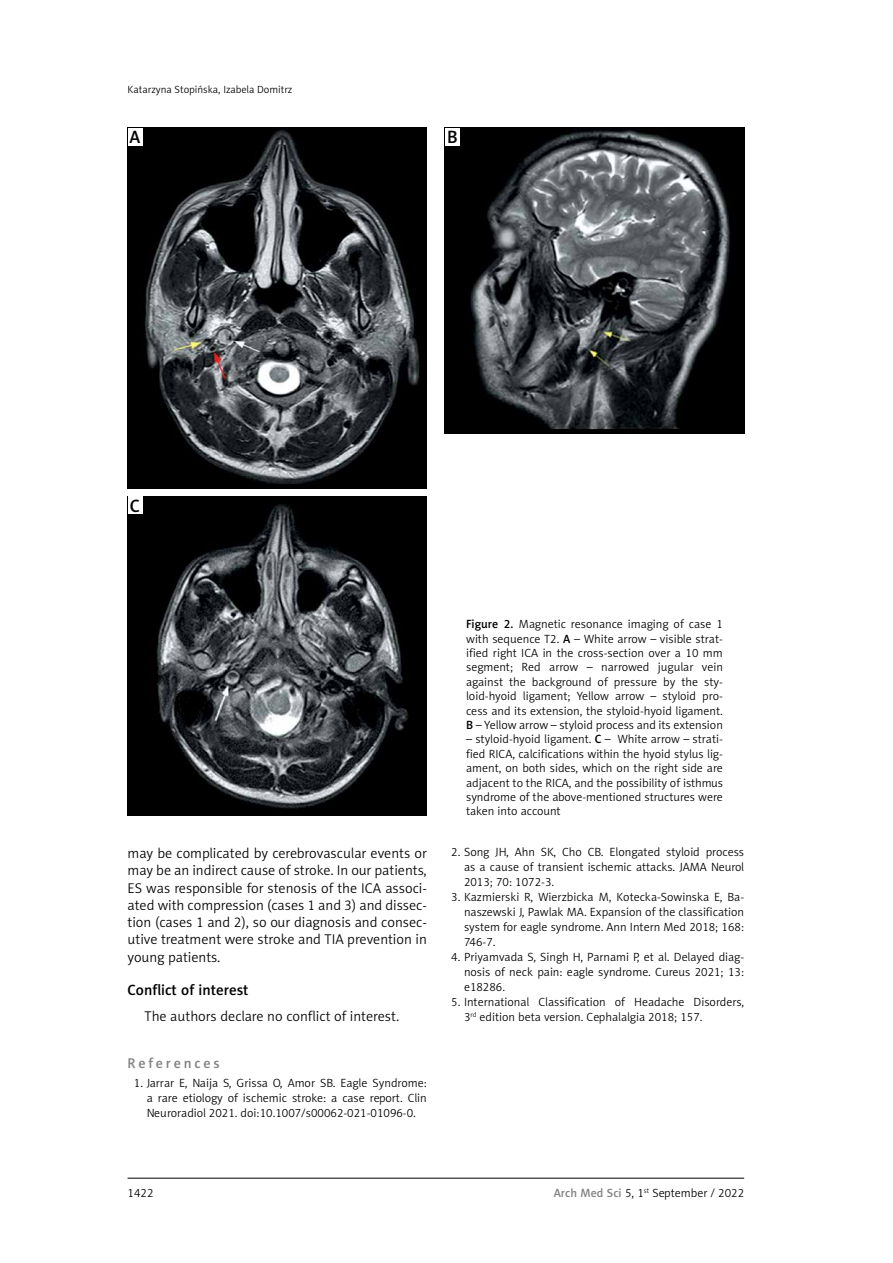
<style>
.page{position:relative;width:893px;height:1263px;background:#fff}
.page>*{position:absolute;margin:0;border:0;box-sizing:border-box;transform-origin:0 0}
.t1{font:18px "Naomi Sans EFN Medium";color:#000}
.t2{font:15px "Naomi Sans EFN Medium";color:#000}
.t3{font:14.25px/17.2px "Naomi Sans EFN Light";color:#000;text-align:justify}
.t4{font:14.25px "Naomi Sans EFN Medium";letter-spacing:.195em;color:#808285}
.t5{font:12px/14.4px "Naomi Sans EFN Light";color:#000;text-align:justify}
.t6{font:10.5px "Naomi Sans EFN Light";color:#000}
.s1{font-family:"Naomi Sans EFN Medium"}
.s2{font-family:"Naomi Sans EFN Medium";color:#808285}
</style>
<div class="page">
<hr style="left:128px;top:1178px;width:616px;height:1px;background:#000">
<img style="left:128px;top:128px;width:299px;height:360px">
<img style="left:445px;top:128px;width:299px;height:306px">
<img style="left:128px;top:496px;width:299px;height:319px">
<div style="left:128px;top:128px;width:14px;height:17px;background:#fff"></div>
<div style="left:445px;top:128px;width:15px;height:17px;background:#fff"></div>
<div style="left:128px;top:496px;width:14px;height:18px;background:#fff"></div>
<p class="t6" style="left:128px;top:83px;width:166px">Katarzyna Stopińska, Izabela Domitrz</p>
<h1 class="t1" style="left:130px;top:126px;width:12px">A</h1>
<h1 class="t1" style="left:447px;top:126px;width:12px">B</h1>
<h1 class="t1" style="left:130px;top:495px;width:12px">C</h1>
<p class="t3" style="left:128px;top:844px;width:301px">may be complicated by cerebrovascular events or may be an indirect cause of stroke. In our patients, ES was responsible for stenosis of the ICA associ&shy;ated with compression (cases 1 and 3) and dissec&shy;tion (cases 1 and 2), so our diagnosis and consec&shy;utive treatment were stroke and TIA prevention in young patients.</p>
<p class="t2" style="left:128px;top:981px;width:123px">Conflict of interest</p>
<p class="t3" style="left:145px;top:1007px;width:256px">The authors declare no conflict of interest.</p>
<p class="t4" style="left:128px;top:1055px;width:94px">References</p>
<p class="t5" style="left:147px;top:1076px;width:282px;line-height:15px;text-indent:-13px">1. Jarrar E, Naija S, Grissa O, Amor SB. Eagle Syndrome: a rare etiology of ischemic stroke: a case report. Clin Neuroradiol 2021. doi:10.1007/s00062-021-01096-0.</p>
<p class="t5" style="left:466px;top:617px;width:258px"><span class="s1">Figure 2.</span> Magnetic resonance imaging of case 1 with sequence T2. <span class="s1">A</span> – White arrow – visible strat&shy;ified right ICA in the cross-section over a 10 mm segment; Red arrow – narrowed jugular vein against the background of pressure by the sty&shy;loid-hyoid ligament; Yellow arrow – styloid pro&shy;cess and its extension, the styloid-hyoid ligament.<br><span class="s1">B</span> – Yellow arrow – styloid process and its extension</p>
<p class="t5" style="left:466px;top:732px;width:258px">– styloid-hyoid ligament. <span class="s1">C</span> – White arrow – strati&shy;fied RICA, calcifications within the hyoid stylus lig&shy;ament, on both sides, which on the right side are adjacent to the RICA, and the possibility of isthmus syndrome of the above-mentioned structures were taken into account</p>
<p class="t5" style="left:464px;top:845px;width:282px;line-height:15px;text-indent:-13px">2. Song JH, Ahn SK, Cho CB. Elongated styloid process as a cause of transient ischemic attacks. JAMA Neurol 2013; 70: 1072-3.</p>
<p class="t5" style="left:464px;top:890px;width:282px;line-height:15px;text-indent:-13px">3. Kazmierski R, Wierzbicka M, Kotecka-Sowinska E, Ba&shy;naszewski J, Pawlak MA. Expansion of the classification system for eagle syndrome. Ann Intern Med 2018; 168:<br>746-7.</p>
<p class="t5" style="left:464px;top:950px;width:282px;line-height:15px;text-indent:-13px">4. Priyamvada S, Singh H, Parnami P, et al. Delayed diag&shy;nosis of neck pain: eagle syndrome. Cureus 2021; 13: e18286.</p>
<p class="t5" style="left:464px;top:995px;width:282px;line-height:15px;text-indent:-13px">5. International Classification of Headache Disorders,<br>3<sup>rd</sup> edition beta version. Cephalalgia 2018; 157.</p>
<p class="t5" style="left:128px;top:1186px;width:27px">1422</p>
<p class="t5" style="left:554px;top:1186px;width:192px"><span class="s2">Arch Med Sci</span> 5, 1<sup>st</sup> September / 2022</p>
</div>
